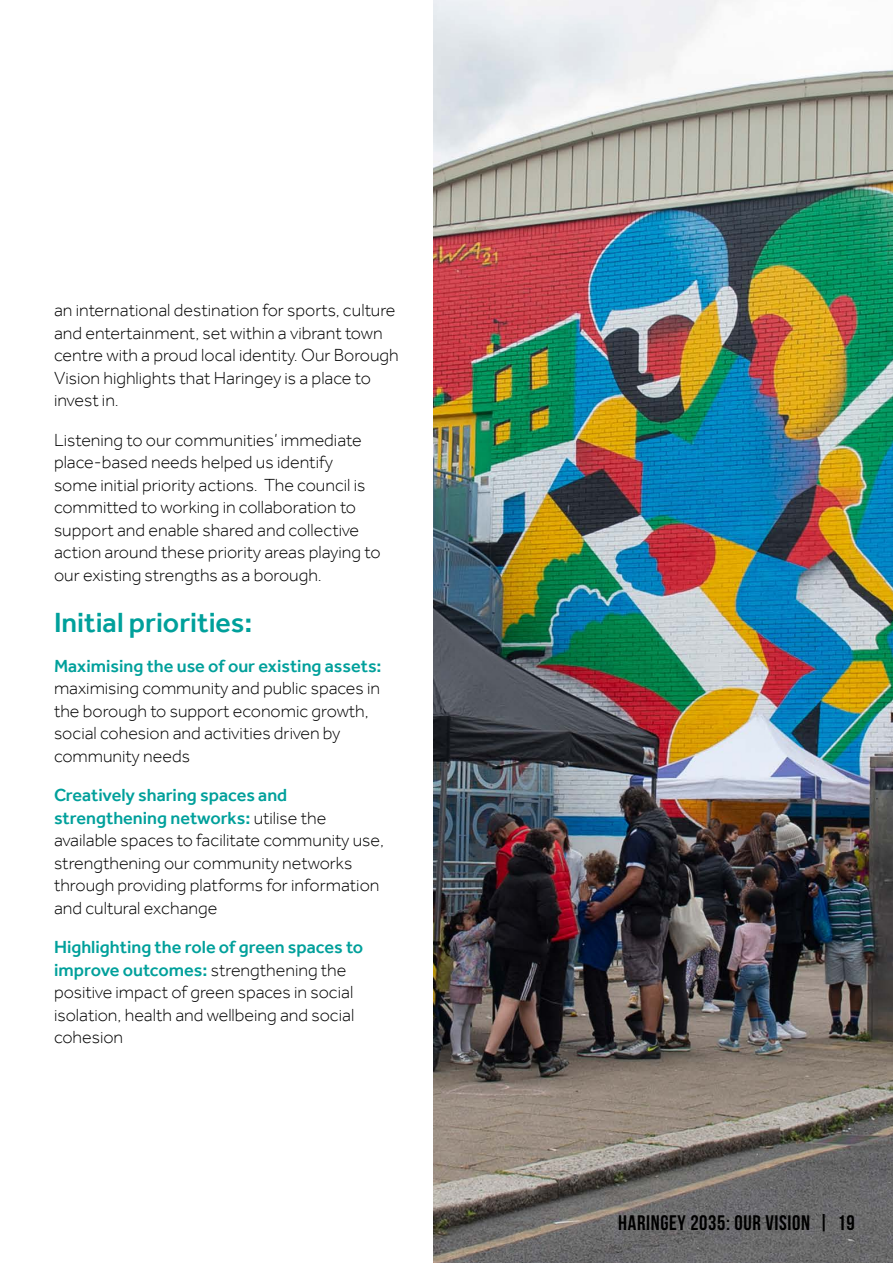
<style>
.page{position:relative;width:893px;height:1263px;background:#fff}
.page>*{position:absolute;margin:0;border:0;box-sizing:border-box;transform-origin:0 0}
.t1{font:500 28.5px "Effra";color:#00a09b}
.t2{font:21px "Bebas Neue";letter-spacing:.03em;color:#000}
.t3{font:300 18px/22.5px "Effra";color:#000}
.t4{font:500 18px "Effra";color:#00a09b}
.s1{font-weight:500;color:#00a09b}
</style>
<div class="page">
<img style="left:434px;top:0;width:459px;height:1263px">
<p class="t3" style="left:54px;top:299px;width:346px">an international destination for sports, culture and entertainment, set within a vibrant town centre with a proud local identity. Our Borough Vision highlights that Haringey is a place to invest in.</p>
<p class="t3" style="left:54px;top:428px;width:328px">Listening to our communities’ immediate place-based needs helped us identify some initial priority actions. The council is committed to working in collaboration to support and enable shared and collective action around these priority areas playing to our existing strengths as a borough.</p>
<h2 class="t1" style="left:54px;top:605px;width:200px">Initial priorities:</h2>
<p class="t4" style="left:54px;top:655px;width:329px">Maximising the use of our existing assets:</p>
<p class="t3" style="left:54px;top:677px;width:328px">maximising community and public spaces in the borough to support economic growth, social cohesion and activities driven by community needs</p>
<p class="t3" style="left:54px;top:784px;width:332px"><span class="s1">Creatively sharing spaces and strengthening networks:</span> utilise the available spaces to facilitate community use, strengthening our community networks through providing platforms for information and cultural exchange</p>
<p class="t3" style="left:54px;top:936px;width:311px"><span class="s1">Highlighting the role of green spaces to improve outcomes:</span> strengthening the positive impact of green spaces in social isolation, health and wellbeing and social cohesion</p>
<p class="t2" style="left:618px;top:1211px;width:238px">HARINGEY 2035: OUR VISION | 19</p>
</div>
